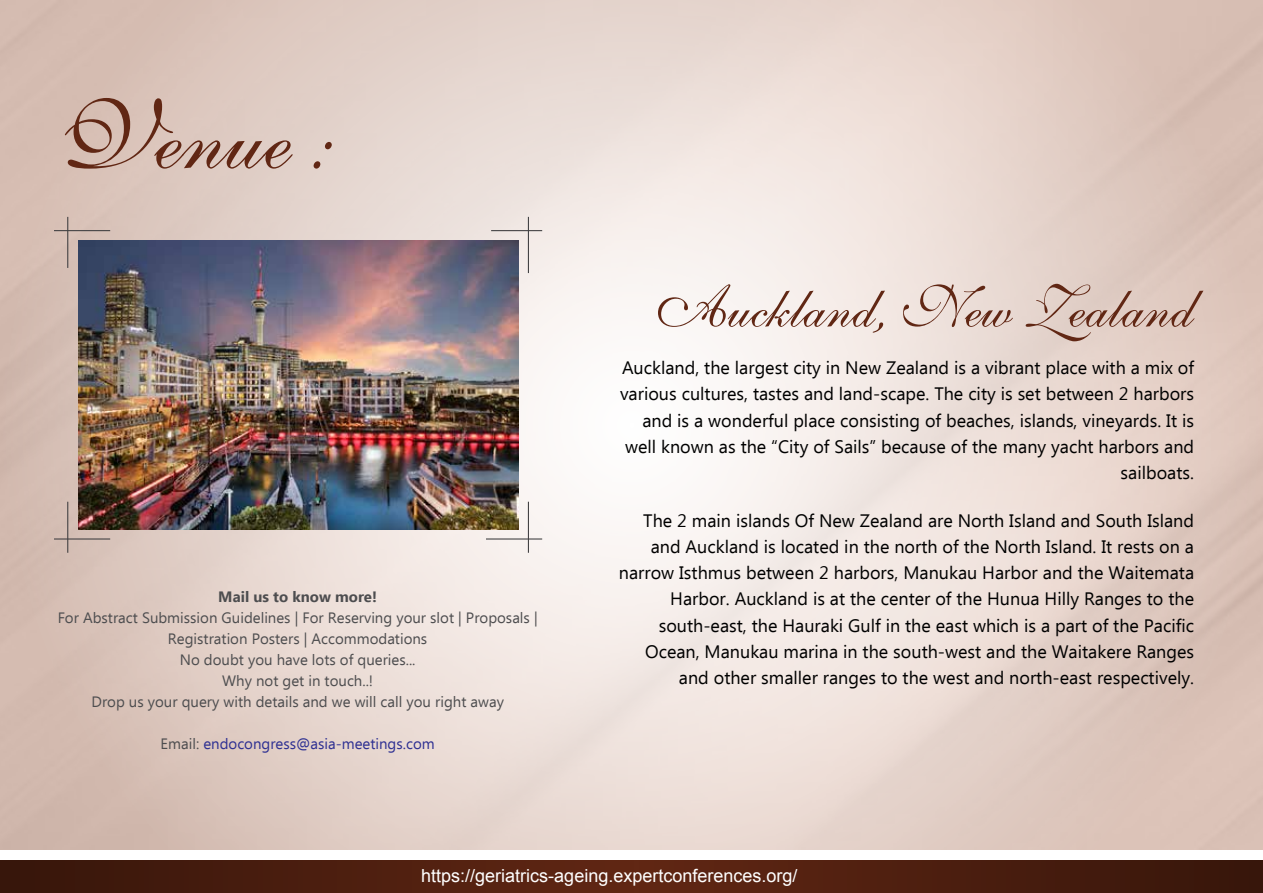
<style>
.page{position:relative;width:1263px;height:893px;background:#fff}
.page>*{position:absolute;margin:0;border:0;box-sizing:border-box;transform-origin:0 0}
.t1{font:98.1px "English 111 Presto BT";color:#612714}
.t2{font:58.8px "English 111 Presto BT";color:#612714}
.t3{font:18px/26.2px "Ebrima";color:#000;text-align:right}
.t4{font:18px "Arial";color:#fff}
.t5{font:15px/21px "Ebrima";color:#4d4d4f;text-align:center}
.t6{font:15px "Ebrima";color:#2e3092}
.t7{font:700 15px "Ebrima";color:#4d4d4f}
.s1{color:#4d4d4f}
</style>
<div class="page">
<img style="left:0;top:0;width:1263px;height:850px">
<svg style="left:0;top:860px;width:1263px;height:33px;background:#4b1e0f"></svg>
<img style="left:78px;top:240px;width:440px;height:289px">
<hr style="left:486px;top:538px;width:56px;height:2px;background:#414042">
<hr style="left:528px;top:502px;width:1px;height:51px;background:#414042">
<hr style="left:54px;top:538px;width:56px;height:2px;background:#414042">
<hr style="left:67px;top:502px;width:1px;height:51px;background:#414042">
<hr style="left:54px;top:230px;width:56px;height:1px;background:#414042">
<hr style="left:67px;top:217px;width:1px;height:51px;background:#414042">
<hr style="left:528px;top:217px;width:1px;height:56px;background:#414042">
<hr style="left:491px;top:230px;width:51px;height:1px;background:#414042">
<h1 class="t1" style="left:54px;top:75px;width:282px">Venue :</h1>
<p class="t7" style="left:218px;top:586px;width:160px">Mail us to know more!</p>
<p class="t5" style="left:58px;top:608px;width:481px">For Abstract Submission Guidelines | For Reserving your slot | Proposals | Registration Posters | Accommodations<br>No doubt you have lots of queries...<br>Why not get in touch..!<br>Drop us your query with details and we will call you right away</p>
<p class="t6" style="left:161px;top:733px;width:276px"><span class="s1">Email:</span> endocongress@asia-meetings.com</p>
<h2 class="t2" style="left:656px;top:271px;width:539px">Auckland, New Zealand</h2>
<p class="t3" style="left:620px;top:356px;width:576px">Auckland, the largest city in New Zealand is a vibrant place with a mix of various cultures, tastes and land-scape. The city is set between 2 harbors and is a wonderful place consisting of beaches, islands, vineyards. It is well known as the “City of Sails” because of the many yacht harbors and sailboats.</p>
<p class="t3" style="left:619px;top:508px;width:577px">The 2 main islands Of New Zealand are North Island and South Island and Auckland is located in the north of the North Island. It rests on a narrow Isthmus between 2 harbors, Manukau Harbor and the Waitemata Harbor. Auckland is at the center of the Hunua Hilly Ranges to the south-east, the Hauraki Gulf in the east which is a part of the Pacific Ocean, Manukau marina in the south-west and the Waitakere Ranges and other smaller ranges to the west and north-east respectively.</p>
<p class="t4" style="left:421px;top:864px;width:378px">https://geriatrics-ageing.expertconferences.org/</p>
</div>
